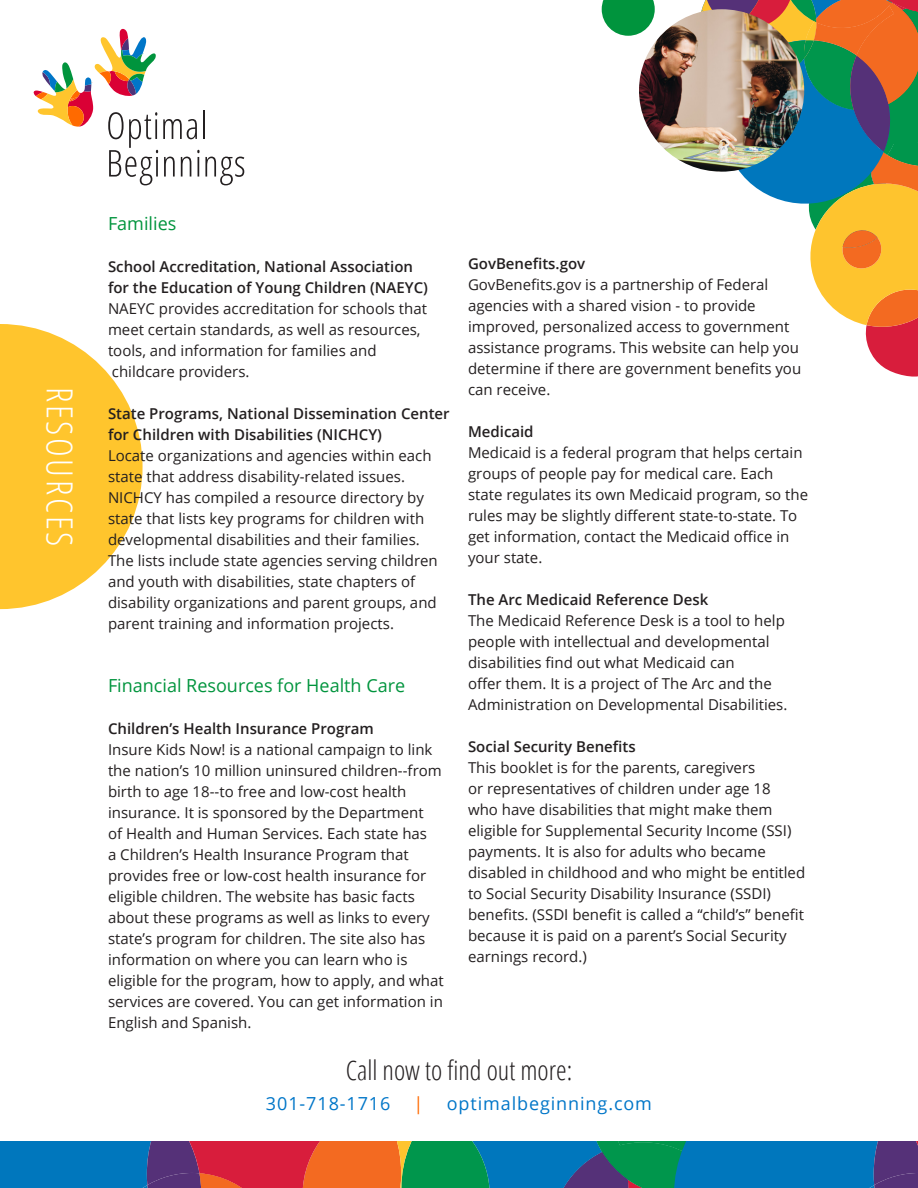
<style>
.page{position:relative;width:918px;height:1188px;background:#fff}
.page>*{position:absolute;margin:0;border:0;box-sizing:border-box;transform-origin:0 0}
.t1{font:300 condensed 36px "Open Sans";letter-spacing:.075em;color:#fff}
.t2{font:300 condensed 27px "Open Sans";color:#231f20}
.t3{font:18px "Open Sans";color:#00943d}
.t4{font:18px "Open Sans";letter-spacing:.05em;color:#0076c8}
.t5{font:18px "Open Sans";color:#ff6a00}
.t6{font:15px/21px "Open Sans";color:#231f20}
.t7{font:600 15px/21px "Open Sans";color:#231f20}
</style>
<div class="page">
<svg style="left:0;top:324px;width:143px;height:285px"></svg>
<svg style="left:33px;top:29px;width:211px;height:156px"></svg>
<svg style="left:0;top:1141px;width:918px;height:47px;background:#3f6782"></svg>
<svg style="left:702px;top:0;width:216px;height:377px"></svg>
<img style="left:639px;top:9px;width:165px;height:163px">
<svg style="left:602px;top:0;width:53px;height:36px"></svg>
<h1 class="t1" style="left:84px;top:387px;width:161px;rotate:90deg">RESOURCES</h1>
<p class="t3" style="left:108px;top:211px;width:70px">Families</p>
<p class="t7" style="left:108px;top:256px;width:322px">School Accreditation, National Association for the Education of Young Children (NAEYC)</p>
<p class="t6" style="left:108px;top:297px;width:321px">NAEYC provides accreditation for schools that meet certain standards, as well as resources, tools, and information for families and childcare providers.</p>
<p class="t7" style="left:108px;top:403px;width:343px">State Programs, National Dissemination Center for Children with Disabilities (NICHCY)</p>
<p class="t6" style="left:108px;top:444px;width:331px">Locate organizations and agencies within each state that address disability-related issues.<br>NICHCY has compiled a resource directory by state that lists key programs for children with developmental disabilities and their families.<br>The lists include state agencies serving children and youth with disabilities, state chapters of disability organizations and parent groups, and parent training and information projects.</p>
<p class="t3" style="left:108px;top:673px;width:299px">Financial Resources for Health Care</p>
<p class="t7" style="left:108px;top:718px;width:267px">Children’s Health Insurance Program</p>
<p class="t6" style="left:108px;top:738px;width:337px">Insure Kids Now! is a national campaign to link the nation’s 10 million uninsured children--from birth to age 18--to free and low-cost health insurance. It is sponsored by the Department<br>of Health and Human Services. Each state has<br>a Children’s Health Insurance Program that provides free or low-cost health insurance for eligible children. The website has basic facts about these programs as well as links to every state’s program for children. The site also has information on where you can learn who is eligible for the program, how to apply, and what services are covered. You can get information in English and Spanish.</p>
<p class="t7" style="left:468px;top:253px;width:119px">GovBenefits.gov</p>
<p class="t6" style="left:468px;top:274px;width:335px">GovBenefits.gov is a partnership of Federal agencies with a shared vision - to provide improved, personalized access to government assistance programs. This website can help you determine if there are government benefits you can receive.</p>
<p class="t7" style="left:468px;top:421px;width:67px">Medicaid</p>
<p class="t6" style="left:468px;top:442px;width:342px">Medicaid is a federal program that helps certain groups of people pay for medical care. Each state regulates its own Medicaid program, so the rules may be slightly different state-to-state. To get information, contact the Medicaid office in your state.</p>
<p class="t7" style="left:468px;top:589px;width:242px">The Arc Medicaid Reference Desk</p>
<p class="t6" style="left:468px;top:610px;width:321px">The Medicaid Reference Desk is a tool to help people with intellectual and developmental disabilities find out what Medicaid can<br>offer them. It is a project of The Arc and the Administration on Developmental Disabilities.</p>
<p class="t7" style="left:468px;top:736px;width:169px">Social Security Benefits</p>
<p class="t6" style="left:468px;top:757px;width:339px">This booklet is for the parents, caregivers<br>or representatives of children under age 18<br>who have disabilities that might make them eligible for Supplemental Security Income (SSI) payments. It is also for adults who became disabled in childhood and who might be entitled to Social Security Disability Insurance (SSDI) benefits. (SSDI benefit is called a “child’s” benefit because it is paid on a parent’s Social Security earnings record.)</p>
<p class="t2" style="left:346px;top:1052px;width:228px">Call now to find out more:</p>
<p class="t4" style="left:266px;top:1092px;width:126px">301-718-1716</p>
<p class="t5" style="left:414px;top:1092px;width:11px">|</p>
<p class="t4" style="left:447px;top:1092px;width:207px">optimalbeginning.com</p>
</div>
